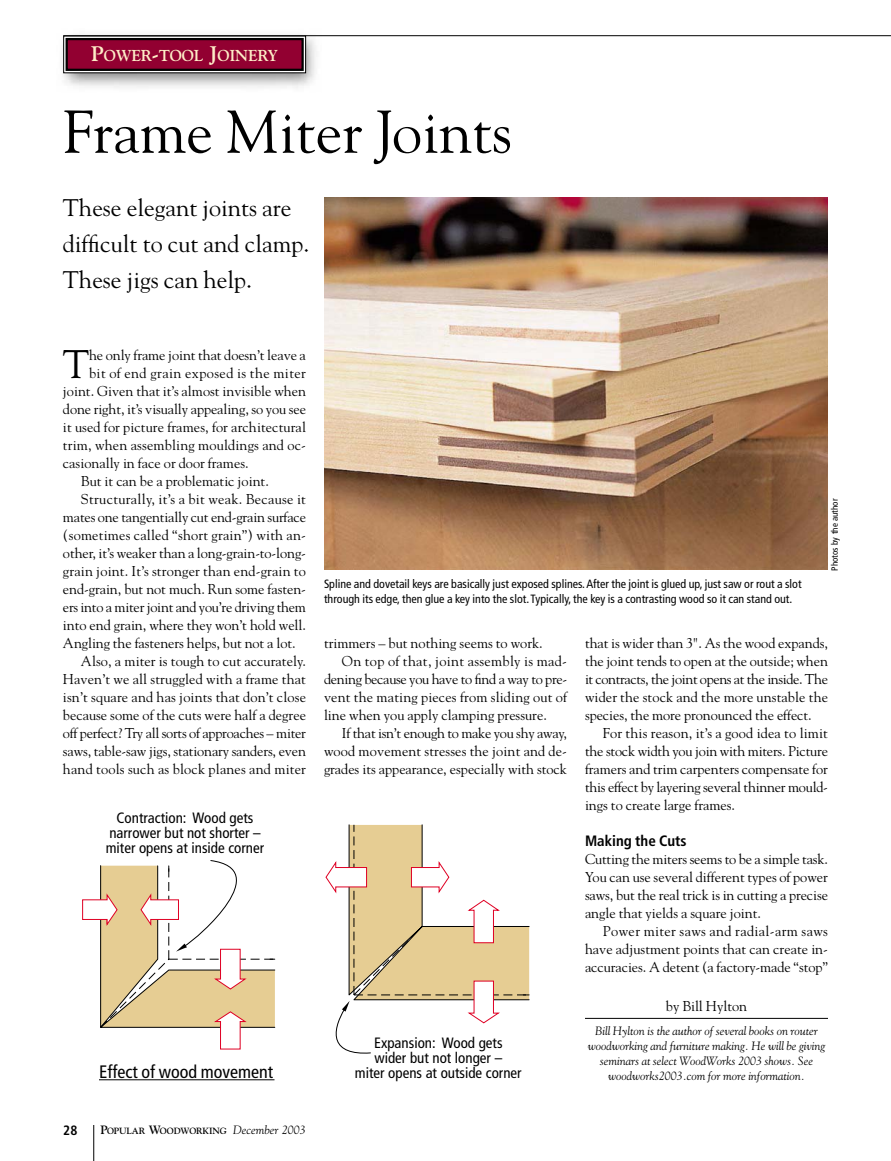
<style>
.page{position:relative;width:891px;height:1161px;background:#fff}
.page>*{position:absolute;margin:0;border:0;box-sizing:border-box;transform-origin:0 0}
.t1{font:60px "Goudy";color:#000}
.t2{font:39.75px "Goudy";color:#000}
.t3{font:24px/36px "Goudy";color:#000}
.t4{font:condensed 18px "Frutiger";color:#000}
.t5{font:700 15.75px "Goudy";letter-spacing:-.015em;color:#feedc7}
.t6{font:condensed 15px/15px "Frutiger";color:#000;text-align:center}
.t7{font:700 condensed 15px "Frutiger";color:#000}
.t8{font:14.25px/18px "Goudy";color:#000;text-align:justify}
.t9{font:14.25px "Goudy";letter-spacing:-.02em;color:#000}
.t10{font:14.25px "Goudy";letter-spacing:.02em;color:#000}
.t11{font:14.25px "Goudy";letter-spacing:.025em;color:#000}
.t12{font:14.25px "Goudy";letter-spacing:.03em;color:#000}
.t13{font:700 condensed 13.5px "Frutiger";color:#000}
.t14{font:condensed 12px/15px "Frutiger";color:#000}
.t15{font:italic 12px/15px "Goudy";color:#000;text-align:center}
.t16{font:700 9px "Goudy";letter-spacing:-.015em;color:#000}
.t17{font:condensed 9px "Frutiger";color:#000}
.s1{font-size:21px}
.s2{font-size:12px}
.s3{font-weight:400;font-style:italic;font-size:12px}
</style>
<div class="page">
<hr style="left:93px;top:1125px;width:1px;height:36px;background:#000">
<img style="left:62px;top:34px;width:259px;height:54px">
<hr style="left:63px;top:35px;width:828px;height:1px;background:#000">
<div style="left:67px;top:39px;width:236px;height:31px;background:#920031"></div>
<div style="left:66px;top:38px;width:238px;height:33px;border:2px solid #000"></div>
<hr style="left:585px;top:1018px;width:243px;height:1px;background:#000">
<img style="left:324px;top:198px;width:504px;height:372px">
<svg style="left:326px;top:824px;width:204px;height:230px"></svg>
<svg style="left:82px;top:860px;width:194px;height:190px"></svg>
<hr style="left:99px;top:1079px;width:175px;height:1px;background:#000">
<p class="t5" style="left:91px;top:50px;width:188px"><span class="s1">P</span>OWER<span class="s1">-</span>TOOL <span class="s1">J</span>OINERY</p>
<h1 class="t1" style="left:63px;top:108px;width:451px">Frame Miter Joints</h1>
<h3 class="t3" style="left:63px;top:192px;width:248px">These elegant joints are difficult to cut and clamp.<br>These jigs can help.</h3>
<h2 class="t2" style="left:63px;top:348px;width:28px">T</h2>
<p class="t8" style="left:89px;top:347px;width:218px">he only frame joint that doesn’t leave a</p>
<p class="t12" style="left:89px;top:367px;width:218px">bit of end grain exposed is the miter</p>
<p class="t8" style="left:63px;top:383px;width:245px">joint. Given that it’s almost invisible when</p>
<p class="t8" style="left:63px;top:401px;width:245px">done right, it’s visually appealing, so you see</p>
<p class="t8" style="left:63px;top:419px;width:244px">it used for picture frames, for architectural</p>
<p class="t8" style="left:63px;top:437px;width:245px">trim, when assembling mouldings and oc-</p>
<p class="t8" style="left:63px;top:455px;width:187px">casionally in face or door frames.</p>
<p class="t8" style="left:81px;top:473px;width:189px">But it can be a problematic joint.</p>
<p class="t10" style="left:81px;top:493px;width:227px">Structurally, it’s a bit weak. Because it</p>
<p class="t8" style="left:63px;top:509px;width:245px">mates one tangentially cut end-grain surface</p>
<p class="t8" style="left:63px;top:527px;width:244px">(sometimes called “short grain”) with an-</p>
<p class="t8" style="left:63px;top:545px;width:244px">other, it’s weaker than a long-grain-to-long-</p>
<p class="t8" style="left:63px;top:563px;width:245px">grain joint. It’s stronger than end-grain to</p>
<p class="t8" style="left:63px;top:581px;width:245px">end-grain, but not much. Run some fasten-</p>
<p class="t9" style="left:63px;top:601px;width:245px">ers into a miter joint and you’re driving them</p>
<p class="t8" style="left:63px;top:617px;width:244px">into end grain, where they won’t hold well.</p>
<p class="t8" style="left:63px;top:635px;width:234px">Angling the fasteners helps, but not a lot.</p>
<p class="t8" style="left:81px;top:653px;width:227px">Also, a miter is tough to cut accurately.</p>
<p class="t8" style="left:63px;top:671px;width:245px">Haven’t we all struggled with a frame that</p>
<p class="t8" style="left:63px;top:689px;width:245px">isn’t square and has joints that don’t close</p>
<p class="t8" style="left:63px;top:707px;width:245px">because some of the cuts were half a degree</p>
<p class="t9" style="left:63px;top:727px;width:245px">off perfect? Try all sorts of approaches – miter</p>
<p class="t8" style="left:63px;top:743px;width:245px">saws, table-saw jigs, stationary sanders, even</p>
<p class="t8" style="left:63px;top:761px;width:245px">hand tools such as block planes and miter</p>
<p class="t6" style="left:106px;top:812px;width:160px">Contraction: Wood gets narrower but not shorter – miter opens at inside corner</p>
<p class="t4" style="left:99px;top:1064px;width:176px">Effect of wood movement</p>
<p class="t13" style="left:63px;top:1125px;width:16px">28</p>
<p class="t16" style="left:100px;top:1127px;width:207px"><span class="s2">P</span>OPULAR <span class="s2">W</span>OODWORKING <span class="s3">December 2003</span></p>
<p class="t14" style="left:324px;top:577px;width:479px">Spline and dovetail keys are basically just exposed splines.After the joint is glued up, just saw or rout a slot through its edge, then glue a key into the slot.Typically, the key is a contrasting wood so it can stand out.</p>
<p class="t17" style="left:831px;top:571px;width:73px;rotate:-90deg">Photos by the author</p>
<p class="t8" style="left:324px;top:635px;width:220px">trimmers – but nothing seems to work.</p>
<p class="t11" style="left:342px;top:655px;width:227px">On top of that, joint assembly is mad-</p>
<p class="t9" style="left:324px;top:673px;width:245px">dening because you have to find a way to pre-</p>
<p class="t8" style="left:324px;top:689px;width:245px">vent the mating pieces from sliding out of</p>
<p class="t8" style="left:324px;top:707px;width:224px">line when you apply clamping pressure.</p>
<p class="t9" style="left:342px;top:727px;width:227px">If that isn’t enough to make you shy away,</p>
<p class="t8" style="left:324px;top:743px;width:245px">wood movement stresses the joint and de-</p>
<p class="t8" style="left:324px;top:761px;width:245px">grades its appearance, especially with stock</p>
<p class="t6" style="left:355px;top:1037px;width:168px">Expansion: Wood gets<br>wider but not longer –<br>miter opens at outside corner</p>
<p class="t8" style="left:585px;top:635px;width:245px">that is wider than 3". As the wood expands, the joint tends to open at the outside; when it contracts, the joint opens at the inside. The wider the stock and the more unstable the species, the more pronounced the effect.</p>
<p class="t8" style="left:585px;top:725px;width:245px;text-indent:18px">For this reason, it’s a good idea to limit the stock width you join with miters. Picture framers and trim carpenters compensate for this effect by layering several thinner mould&shy;ings to create large frames.</p>
<p class="t7" style="left:585px;top:835px;width:103px">Making the Cuts</p>
<p class="t8" style="left:585px;top:851px;width:245px">Cutting the miters seems to be a simple task.<br>You can use several different types of power saws, but the real trick is in cutting a precise angle that yields a square joint.</p>
<p class="t8" style="left:585px;top:923px;width:245px;text-indent:18px">Power miter saws and radial-arm saws have adjustment points that can create in&shy;accuracies. A detent (a factory-made “stop”</p>
<p class="t8" style="left:666px;top:998px;width:83px">by Bill Hylton</p>
<p class="t15" style="left:588px;top:1024px;width:239px">Bill Hylton is the author of several books on router woodworking and furniture making. He will be giving seminars at select WoodWorks 2003 shows. See woodworks2003.com for more information.</p>
</div>
